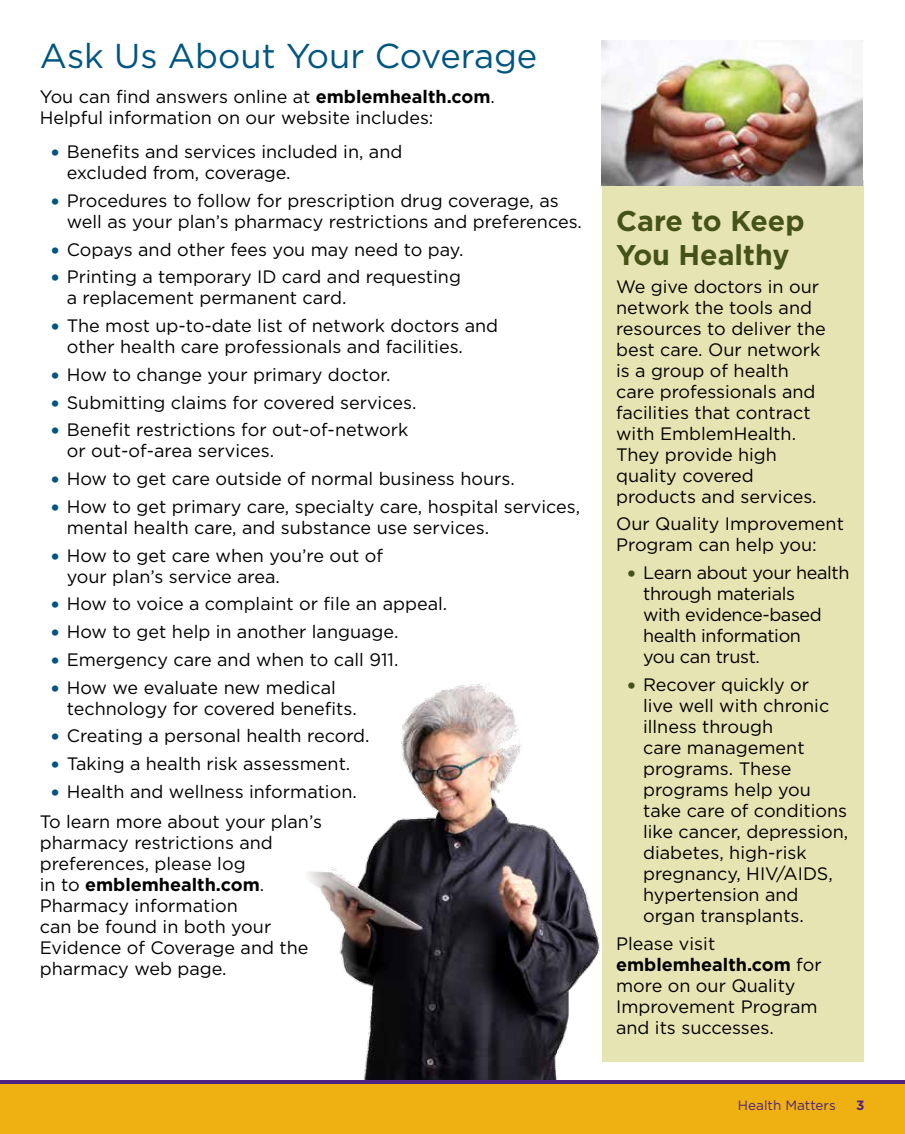
<style>
.page{position:relative;width:905px;height:1134px;background:#fff}
.page>*{position:absolute;margin:0;border:0;box-sizing:border-box;transform-origin:0 0}
.t1{font:34.5px "Gotham";color:#005581}
.t2{font:700 28.5px/34.2px "Gotham";color:#455218}
.t3{font:18px/21px "Gotham";color:#000}
.t4{font:18px/21px "Gotham";letter-spacing:-.02em;color:#000}
.t5{font:13.5px "Gotham";color:#522380}
.t6{font:700 13.5px "Gotham";color:#522380}
.s1{font-weight:700}
.s2{font-size:24px;color:#005581}
.s3{font-size:24px;color:#455218}
</style>
<div class="page">
<img style="left:308px;top:682px;width:292px;height:398px">
<div style="left:602px;top:181px;width:261px;height:881px;background:#e7e4b4"></div>
<img style="left:602px;top:40px;width:260px;height:146px">
<div style="left:0;top:1081px;width:904px;height:46px;background:linear-gradient(to right,#522380,#522380)"></div>
<div style="left:0;top:1085px;width:904px;height:49px;background:#eeb111"></div>
<h1 class="t1" style="left:40px;top:34px;width:499px">Ask Us About Your Coverage</h1>
<p class="t3" style="left:40px;top:85px;width:457px">You can find answers online at <span class="s1">emblemhealth.com</span>.<br>Helpful information on our website includes:</p>
<p class="t3" style="left:67px;top:141px;width:337px;text-indent:-17px"><span class="s2">•</span> Benefits and services included in, and excluded from, coverage.</p>
<p class="t3" style="left:67px;top:190px;width:516px;text-indent:-17px"><span class="s2">•</span> Procedures to follow for prescription drug coverage, as well as your plan’s pharmacy restrictions and preferences.</p>
<p class="t3" style="left:49px;top:238px;width:415px"><span class="s2">•</span> Copays and other fees you may need to pay.</p>
<p class="t3" style="left:67px;top:266px;width:395px;text-indent:-17px"><span class="s2">•</span> Printing a temporary ID card and requesting a replacement permanent card.</p>
<p class="t3" style="left:67px;top:315px;width:433px;text-indent:-17px"><span class="s2">•</span> The most up-to-date list of network doctors and other health care professionals and facilities.</p>
<p class="t3" style="left:49px;top:364px;width:342px"><span class="s2">•</span> How to change your primary doctor.</p>
<p class="t3" style="left:49px;top:391px;width:368px"><span class="s2">•</span> Submitting claims for covered services.</p>
<p class="t3" style="left:67px;top:419px;width:343px;text-indent:-17px"><span class="s2">•</span> Benefit restrictions for out-of-network or out-of-area services.</p>
<p class="t3" style="left:49px;top:468px;width:467px"><span class="s2">•</span> How to get care outside of normal business hours.</p>
<p class="t3" style="left:67px;top:496px;width:515px;text-indent:-17px"><span class="s2">•</span> How to get primary care, specialty care, hospital services, mental health care, and substance use services.</p>
<p class="t3" style="left:67px;top:544px;width:318px;text-indent:-17px"><span class="s2">•</span> How to get care when you’re out of your plan’s service area.</p>
<p class="t3" style="left:49px;top:593px;width:399px"><span class="s2">•</span> How to voice a complaint or file an appeal.</p>
<p class="t3" style="left:49px;top:621px;width:350px"><span class="s2">•</span> How to get help in another language.</p>
<p class="t3" style="left:49px;top:649px;width:350px"><span class="s2">•</span> Emergency care and when to call 911.</p>
<p class="t3" style="left:67px;top:676px;width:291px;text-indent:-17px"><span class="s2">•</span> How we evaluate new medical technology for covered benefits.</p>
<p class="t3" style="left:49px;top:725px;width:321px"><span class="s2">•</span> Creating a personal health record.</p>
<p class="t3" style="left:49px;top:753px;width:302px"><span class="s2">•</span> Taking a health risk assessment.</p>
<p class="t3" style="left:40px;top:776px;width:318px;line-height:30px;text-indent:10px"><span class="s2">•</span> Health and wellness information.<br>To learn more about your plan’s</p>
<p class="t3" style="left:40px;top:832px;width:270px">pharmacy restrictions and preferences, please log<br>in to <span class="s1">emblemhealth.com</span>.<br>Pharmacy information<br>can be found in both your<br>Evidence of Coverage and the pharmacy web page.</p>
<h2 class="t2" style="left:616px;top:203px;width:190px">Care to Keep<br>You Healthy</h2>
<p class="t3" style="left:616px;top:275px;width:211px">We give doctors in our network the tools and resources to deliver the best care. Our network is a group of health care professionals and facilities that contract with EmblemHealth.<br>They provide high quality covered products and services.</p>
<p class="t3" style="left:616px;top:513px;width:229px">Our Quality Improvement<br>Program can help you:</p>
<p class="t4" style="left:643px;top:562px;width:208px;text-indent:-17px"><span class="s3">•</span> Learn about your health through materials<br>with evidence-based health information<br>you can trust.</p>
<p class="t3" style="left:643px;top:674px;width:206px;text-indent:-17px"><span class="s3">•</span> Recover quickly or<br>live well with chronic illness through<br>care management programs. These programs help you take care of conditions like cancer, depression, diabetes, high-risk pregnancy, HIV/AIDS, hypertension and organ transplants.</p>
<p class="t3" style="left:616px;top:932px;width:207px">Please visit <span class="s1">emblemhealth.com</span> for more on our Quality<br>Improvement Program and its successes.</p>
<p class="t5" style="left:738px;top:1096px;width:99px">Health Matters</p>
<p class="t6" style="left:856px;top:1096px;width:10px">3</p>
</div>
